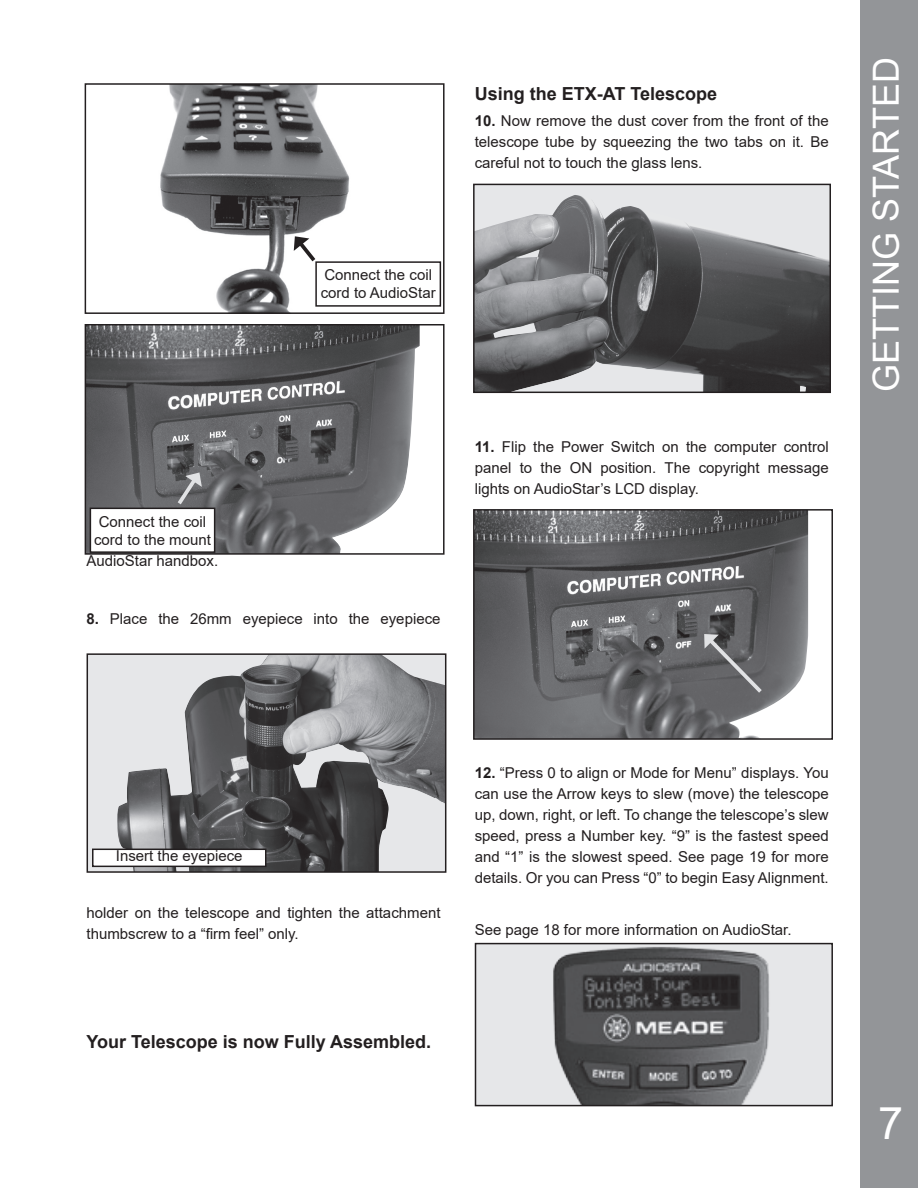
<style>
.page{position:relative;width:918px;height:1188px;background:#fff}
.page>*{position:absolute;margin:0;border:0;box-sizing:border-box;transform-origin:0 0}
.t1{font:45px "Arial";color:#fff}
.t2{font:36px "Arial";color:#fff}
.t3{font:700 18px "Arial";color:#231f20}
.t4{font:15px/21px "Arial";color:#231f20;text-align:justify}
.s1{font-weight:700}
</style>
<div class="page">
<div style="left:860px;top:0;width:58px;height:1188px;background:#939598"></div>
<div style="left:87px;top:654px;width:359px;height:218px;background:#e6e7e9"></div>
<img style="left:117px;top:656px;width:326px;height:214px">
<div style="left:87px;top:653px;width:359px;height:220px;border:2px solid #231f20"></div>
<div style="left:93px;top:849px;width:173px;height:17px;background:#fff"></div>
<div style="left:92px;top:849px;width:175px;height:18px;border:2px solid #231f20"></div>
<img style="left:88px;top:327px;width:332px;height:225px">
<div style="left:85px;top:324px;width:360px;height:231px;border:2px solid #231f20"></div>
<img style="left:160px;top:86px;width:190px;height:225px">
<div style="left:85px;top:83px;width:360px;height:231px;border:2px solid #231f20"></div>
<div style="left:316px;top:262px;width:124px;height:44px;background:#fff"></div>
<div style="left:315px;top:261px;width:126px;height:46px;border:2px solid #231f20"></div>
<div style="left:90px;top:508px;width:125px;height:44px;background:#fff"></div>
<div style="left:90px;top:508px;width:125px;height:45px;border:2px solid #231f20"></div>
<svg style="left:294px;top:236px;width:25px;height:29px"></svg>
<svg style="left:174px;top:472px;width:28px;height:37px"></svg>
<div style="left:474px;top:184px;width:356px;height:208px;background:#e6e7e9"></div>
<img style="left:476px;top:195px;width:352px;height:195px">
<div style="left:473px;top:184px;width:358px;height:209px;border:2px solid #231f20"></div>
<img style="left:476px;top:512px;width:332px;height:225px">
<div style="left:473px;top:509px;width:360px;height:231px;border:2px solid #231f20"></div>
<svg style="left:704px;top:634px;width:62px;height:63px;background:#6c6c6f"></svg>
<img style="left:478px;top:946px;width:352px;height:157px">
<div style="left:475px;top:943px;width:358px;height:163px;border:2px solid #231f20"></div>
<p class="t3" style="left:475px;top:80px;width:244px">Using the ETX-AT Telescope</p>
<p class="t4" style="left:475px;top:110px;width:356px"><span class="s1">10.</span> Now remove the dust cover from the front of the telescope tube by squeezing the two tabs on it. Be careful not to touch the glass lens.</p>
<p class="t4" style="left:321px;top:266px;width:117px;line-height:18px">Connect the coil cord to AudioStar</p>
<p class="t4" style="left:94px;top:512px;width:118px;line-height:18px;text-align:center">Connect the coil cord to the mount</p>
<p class="t4" style="left:87px;top:550px;width:133px">AudioStar handbox.</p>
<p class="t4" style="left:87px;top:609px;width:355px"><span class="s1">8.</span> Place the 26mm eyepiece into the eyepiece</p>
<p class="t4" style="left:475px;top:436px;width:356px"><span class="s1">11.</span> Flip the Power Switch on the computer control panel to the ON position. The copyright message lights on AudioStar’s LCD display.</p>
<p class="t2" style="left:861px;top:392px;width:336px;rotate:-90deg">GETTING STARTED</p>
<p class="t4" style="left:116px;top:845px;width:128px">Insert the eyepiece</p>
<p class="t4" style="left:87px;top:903px;width:355px">holder on the telescope and tighten the attachment thumbscrew to a “firm feel” only.</p>
<p class="t4" style="left:475px;top:762px;width:356px"><span class="s1">12.</span> “Press 0 to align or Mode for Menu” displays. You can use the Arrow keys to slew (move) the telescope up, down, right, or left. To change the telescope’s slew speed, press a Number key. “9” is the fastest speed and “1” is the slowest speed. See page 19 for more details. Or you can Press “0” to begin Easy Alignment.</p>
<p class="t4" style="left:475px;top:919px;width:318px">See page 18 for more information on AudioStar.</p>
<p class="t3" style="left:87px;top:1029px;width:346px">Your Telescope is now Fully Assembled.</p>
<p class="t1" style="left:878px;top:1092px;width:27px">7</p>
</div>
